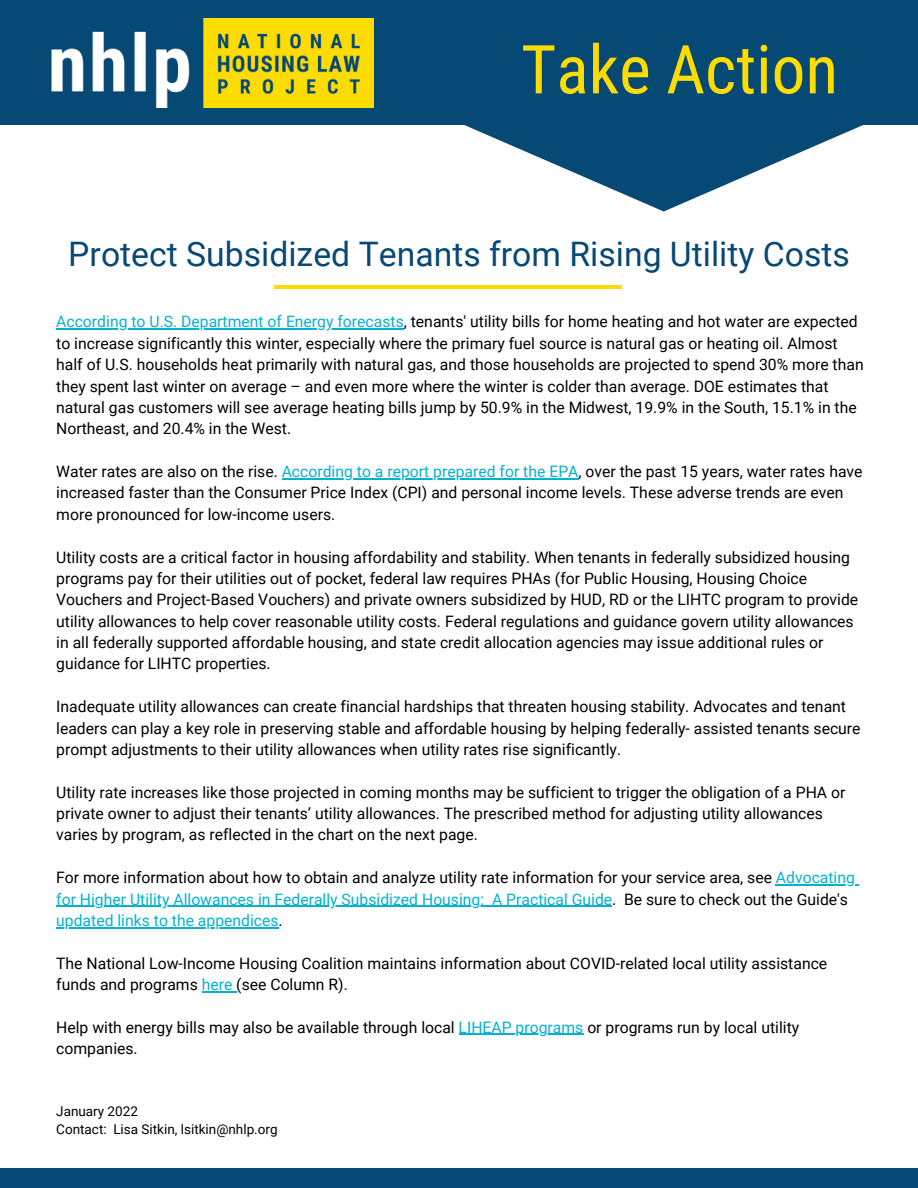
<style>
.page{position:relative;width:918px;height:1188px;background:#fff}
.page>*{position:absolute;margin:0;border:0;box-sizing:border-box;transform-origin:0 0}
.t1{font:67.5px "Roboto Condensed";color:#fddc03}
.t2{font:33.75px "Roboto";color:#074975}
.t3{font:15.75px/21.3px "Roboto";color:#000}
.t4{font:13.5px/18px "Roboto";color:#000}
.s1{color:#05b2ce}
</style>
<div class="page">
<hr style="left:56px;top:328px;width:348px;height:2px;background:#05b2ce">
<hr style="left:282px;top:478px;width:297px;height:1px;background:#05b2ce">
<hr style="left:776px;top:884px;width:79px;height:1px;background:#05b2ce">
<hr style="left:56px;top:906px;width:556px;height:1px;background:#05b2ce">
<hr style="left:56px;top:927px;width:223px;height:1px;background:#05b2ce">
<hr style="left:202px;top:991px;width:34px;height:1px;background:#05b2ce">
<hr style="left:459px;top:1034px;width:124px;height:1px;background:#05b2ce">
<div style="left:0;top:1169px;width:918px;height:19px;background:#074975"></div>
<svg style="left:464px;top:125px;width:399px;height:87px"></svg>
<div style="left:0;top:0;width:918px;height:125px;background:#074975"></div>
<img style="left:51px;top:18px;width:322px;height:90px">
<hr style="left:275px;top:286px;width:347px;height:3px;background:#fddc03">
<h1 class="t1" style="left:521px;top:22px;width:318px">Take Action</h1>
<h2 class="t2" style="left:68px;top:230px;width:783px">Protect Subsidized Tenants from Rising Utility Costs</h2>
<p class="t3" style="left:56px;top:311px;width:809px"><span class="s1">According to U.S. Department of Energy forecasts</span>, tenants' utility bills for home heating and hot water are expected to increase significantly this winter, especially where the primary fuel source is natural gas or heating oil. Almost half of U.S. households heat primarily with natural gas, and those households are projected to spend 30% more than they spent last winter on average – and even more where the winter is colder than average. DOE estimates that natural gas customers will see average heating bills jump by 50.9% in the Midwest, 19.9% in the South, 15.1% in the Northeast, and 20.4% in the West.</p>
<p class="t3" style="left:56px;top:460px;width:808px">Water rates are also on the rise. <span class="s1">According to a report prepared for the EPA</span>, over the past 15 years, water rates have increased faster than the Consumer Price Index (CPI) and personal income levels. These adverse trends are even more pronounced for low-income users.</p>
<p class="t3" style="left:56px;top:546px;width:804px">Utility costs are a critical factor in housing affordability and stability. When tenants in federally subsidized housing programs pay for their utilities out of pocket, federal law requires PHAs (for Public Housing, Housing Choice Vouchers and Project-Based Vouchers) and private owners subsidized by HUD, RD or the LIHTC program to provide utility allowances to help cover reasonable utility costs. Federal regulations and guidance govern utility allowances in all federally supported affordable housing, and state credit allocation agencies may issue additional rules or guidance for LIHTC properties.</p>
<p class="t3" style="left:56px;top:695px;width:806px">Inadequate utility allowances can create financial hardships that threaten housing stability. Advocates and tenant leaders can play a key role in preserving stable and affordable housing by helping federally- assisted tenants secure prompt adjustments to their utility allowances when utility rates rise significantly.</p>
<p class="t3" style="left:56px;top:781px;width:791px">Utility rate increases like those projected in coming months may be sufficient to trigger the obligation of a PHA or private owner to adjust their tenants’ utility allowances. The prescribed method for adjusting utility allowances varies by program, as reflected in the chart on the next page.</p>
<p class="t3" style="left:56px;top:866px;width:800px">For more information about how to obtain and analyze utility rate information for your service area, see <span class="s1">Advocating for Higher Utility Allowances in Federally Subsidized Housing: A Practical Guide</span>. Be sure to check out the Guide's <span class="s1">updated links to the appendices</span>.</p>
<p class="t3" style="left:56px;top:952px;width:773px">The National Low-Income Housing Coalition maintains information about COVID-related local utility assistance funds and programs <span class="s1">here</span> (see Column R).</p>
<p class="t3" style="left:56px;top:1016px;width:745px">Help with energy bills may also be available through local <span class="s1">LIHEAP programs</span> or programs run by local utility companies.</p>
<p class="t4" style="left:56px;top:1102px;width:223px">January 2022<br>Contact: Lisa Sitkin, lsitkin@nhlp.org</p>
</div>
